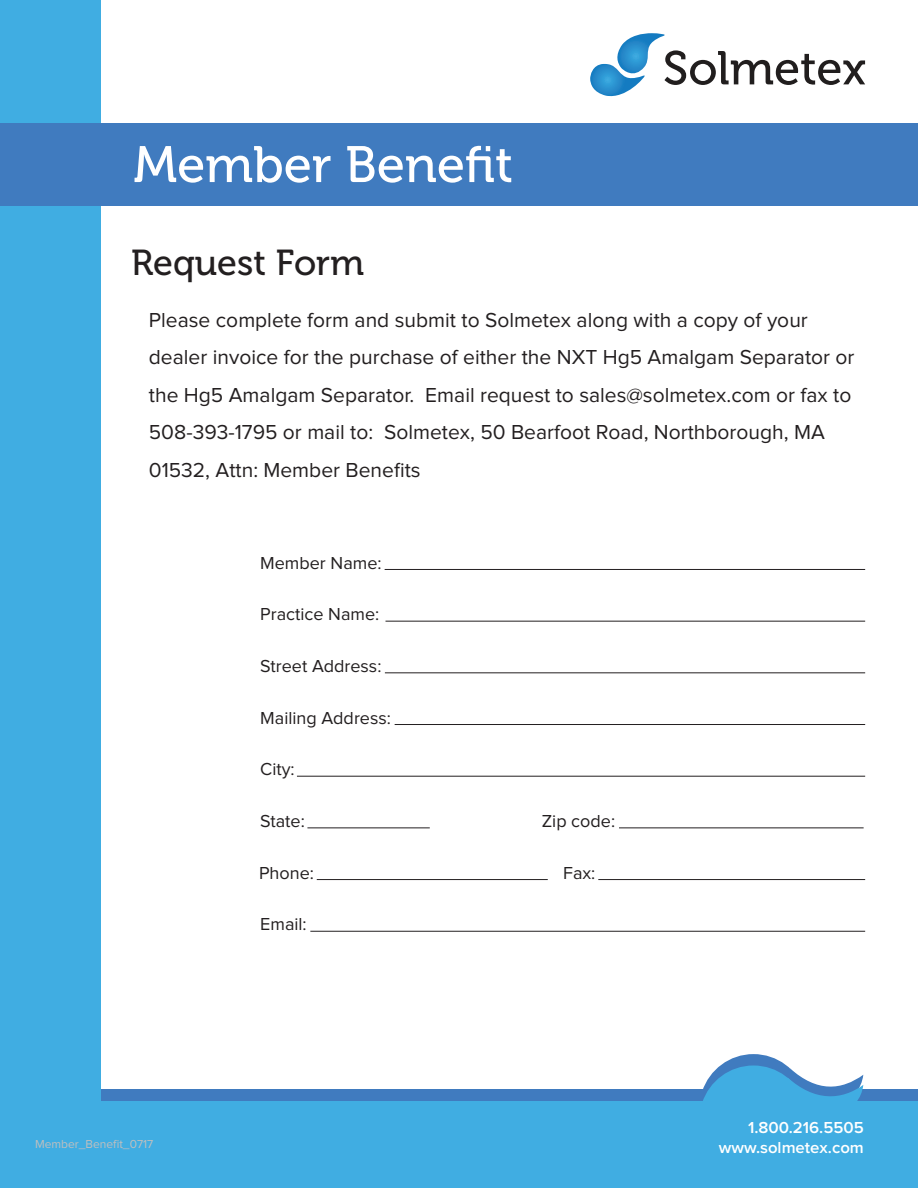
<style>
.page{position:relative;width:918px;height:1188px;background:#fff}
.page>*{position:absolute;margin:0;border:0;box-sizing:border-box;transform-origin:0 0}
.t1{font:51px "Museo 500";color:#fff}
.t2{font:36px "Museo 500";color:#231f20}
.t3{font:21px/37.5px "Proxima Nova";color:#231f20}
.t4{font:18px "Proxima Nova";color:#231f20}
.t5{font:600 16.5px/19.4px "Proxima Nova";color:#fff;text-align:right}
.t6{font:12px "Proxima Nova";color:#bfbfbf}
</style>
<div class="page">
<div style="left:0;top:1090px;width:918px;height:98px;background:#407bbf"></div>
<div style="left:0;top:1101px;width:918px;height:87px;background:#40ade2"></div>
<svg style="left:702px;top:1054px;width:161px;height:47px"></svg>
<div style="left:0;top:0;width:101px;height:1188px;background:#40ade2"></div>
<div style="left:0;top:123px;width:918px;height:83px;background:#407bbf"></div>
<svg style="left:590px;top:33px;width:275px;height:64px"></svg>
<hr style="left:385px;top:569px;width:480px;height:1px;background:#231f20">
<hr style="left:386px;top:621px;width:479px;height:1px;background:#231f20">
<hr style="left:385px;top:672px;width:480px;height:1px;background:#231f20">
<hr style="left:395px;top:724px;width:470px;height:1px;background:#231f20">
<hr style="left:297px;top:776px;width:568px;height:1px;background:#231f20">
<hr style="left:310px;top:931px;width:555px;height:1px;background:#231f20">
<hr style="left:307px;top:828px;width:123px;height:1px;background:#231f20">
<hr style="left:619px;top:828px;width:245px;height:1px;background:#231f20">
<hr style="left:317px;top:879px;width:231px;height:1px;background:#231f20">
<hr style="left:598px;top:879px;width:267px;height:1px;background:#231f20">
<h1 class="t1" style="left:134px;top:137px;width:381px">Member Benefit</h1>
<h2 class="t2" style="left:131px;top:242px;width:234px">Request Form</h2>
<p class="t3" style="left:149px;top:301px;width:707px">Please complete form and submit to Solmetex along with a copy of your dealer invoice for the purchase of either the NXT Hg5 Amalgam Separator or the Hg5 Amalgam Separator. Email request to sales@solmetex.com or fax to 508-393-1795 or mail to: Solmetex, 50 Bearfoot Road, Northborough, MA 01532, Attn: Member Benefits</p>
<p class="t4" style="left:260px;top:553px;width:123px">Member Name:</p>
<p class="t4" style="left:260px;top:604px;width:120px">Practice Name:</p>
<p class="t4" style="left:260px;top:656px;width:123px">Street Address:</p>
<p class="t4" style="left:260px;top:708px;width:132px">Mailing Address:</p>
<p class="t4" style="left:260px;top:759px;width:36px">City:</p>
<p class="t4" style="left:260px;top:811px;width:46px">State:</p>
<p class="t4" style="left:542px;top:811px;width:75px">Zip code:</p>
<p class="t4" style="left:259px;top:863px;width:56px">Phone:</p>
<p class="t4" style="left:563px;top:863px;width:34px">Fax:</p>
<p class="t6" style="left:35px;top:1138px;width:120px">Member_Benefit_0717</p>
<p class="t4" style="left:260px;top:914px;width:48px">Email:</p>
<p class="t5" style="left:719px;top:1119px;width:147px">1.800.216.5505 www.solmetex.com</p>
</div>
